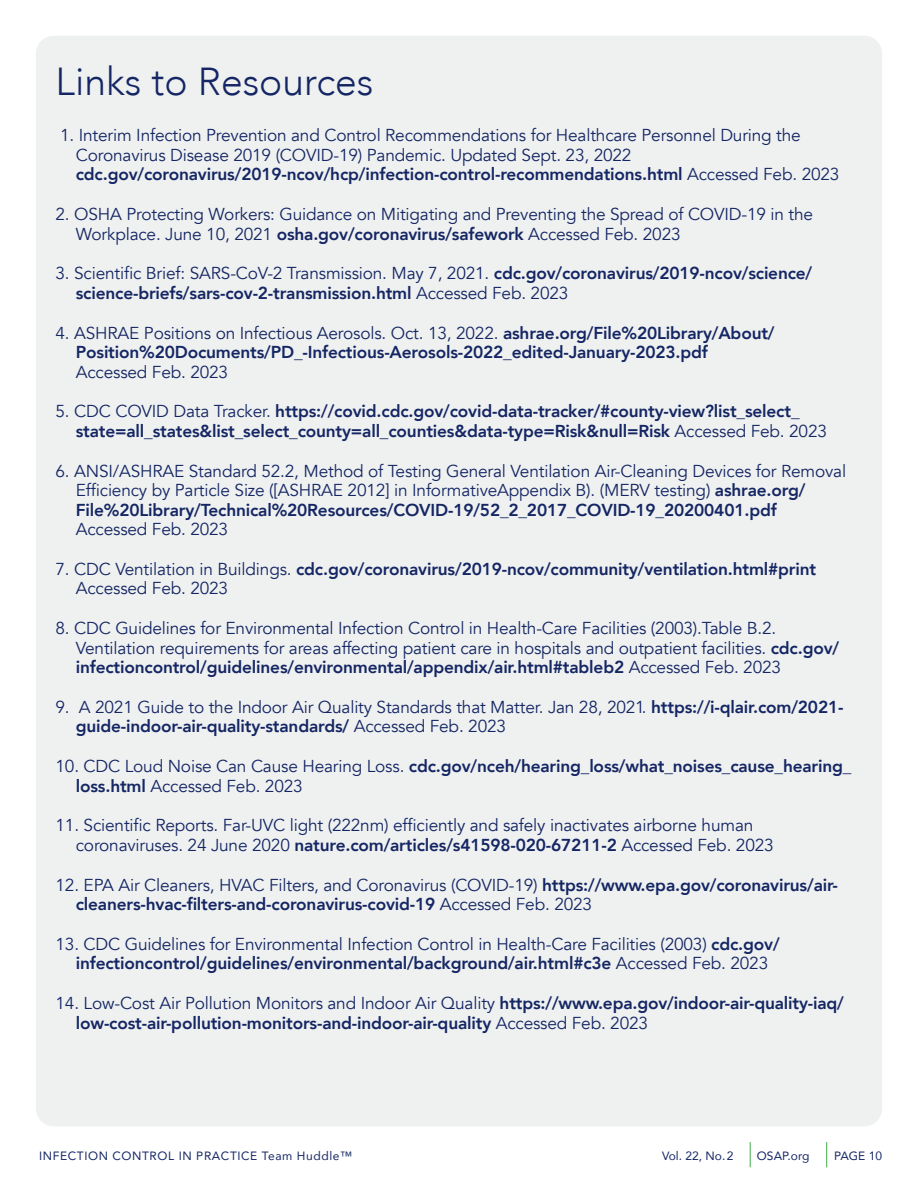
<style>
.page{position:relative;width:918px;height:1188px;background:#fff}
.page>*{position:absolute;margin:0;border:0;box-sizing:border-box;transform-origin:0 0}
.Header_26pt{font:300 39px "Avenir";color:#152664}
.t1{font:17.25px/19.5px "Avenir";letter-spacing:-.01em;color:#152664}
.t2{font:800 17.25px/19.5px "Avenir";letter-spacing:-.01em;color:#152664}
.t3{font:12px "Avenir";letter-spacing:.05em;color:#152664}
.s1{font-weight:800}
.s2{font-weight:400}
</style>
<div class="page">
<svg style="left:750px;top:1142px;width:1px;height:25px"></svg>
<svg style="left:826px;top:1142px;width:1px;height:25px"></svg>
<div style="left:36px;top:36px;width:846px;height:1090px;background:#eff1f0;border-radius:18px"></div>
<p class="Header_26pt" style="left:56px;top:58px;width:319px">Links to Resources</p>
<p class="t1" style="left:76px;top:126px;width:765px;text-indent:-16px">1. Interim Infection Prevention and Control Recommendations for Healthcare Personnel During the<br>Coronavirus Disease 2019 (COVID-19) Pandemic. Updated Sept. 23, 2022 <span class="s1">cdc.gov/coronavirus/2019-ncov/hcp/infection-control-recommendations.html</span> Accessed Feb. 2023</p>
<p class="t1" style="left:76px;top:205px;width:739px;text-indent:-20px">2. OSHA Protecting Workers: Guidance on Mitigating and Preventing the Spread of COVID-19 in the<br>Workplace. June 10, 2021 <span class="s1">osha.gov/coronavirus/safework</span> Accessed Feb. 2023</p>
<p class="t2" style="left:76px;top:264px;width:738px;text-indent:-20px"><span class="s2">3. Scientific Brief: SARS-CoV-2 Transmission. May 7, 2021.</span> cdc.gov/coronavirus/2019-ncov/science/ science-briefs/sars-cov-2-transmission.html <span class="s2">Accessed Feb. 2023</span></p>
<p class="t2" style="left:76px;top:323px;width:700px;text-indent:-20px"><span class="s2">4. ASHRAE Positions on Infectious Aerosols. Oct. 13, 2022.</span> ashrae.org/File%20Library/About/<br>Position%20Documents/PD_-Infectious-Aerosols-2022_edited-January-2023.pdf<br><span class="s2">Accessed Feb. 2023</span></p>
<p class="t2" style="left:76px;top:402px;width:753px;text-indent:-20px"><span class="s2">5. CDC COVID Data Tracker.</span> https://covid.cdc.gov/covid-data-tracker/#county-view?list_select_ state=all_states&amp;list_select_county=all_counties&amp;data-type=Risk&amp;null=Risk <span class="s2">Accessed Feb. 2023</span></p>
<p class="t1" style="left:76px;top:461px;width:772px;text-indent:-20px">6. ANSI/ASHRAE Standard 52.2, Method of Testing General Ventilation Air-Cleaning Devices for Removal Efficiency by Particle Size ([ASHRAE 2012] in InformativeAppendix B). (MERV testing) <span class="s1">ashrae.org/ File%20Library/Technical%20Resources/COVID-19/52_2_2017_COVID-19_20200401.pdf </span>Accessed Feb. 2023</p>
<p class="t2" style="left:76px;top:559px;width:742px;text-indent:-20px"><span class="s2">7. CDC Ventilation in Buildings.</span> cdc.gov/coronavirus/2019-ncov/community/ventilation.html#print<br><span class="s2">Accessed Feb. 2023</span></p>
<p class="t1" style="left:76px;top:619px;width:765px;text-indent:-20px">8. CDC Guidelines for Environmental Infection Control in Health-Care Facilities (2003).Table B.2.<br>Ventilation requirements for areas affecting patient care in hospitals and outpatient facilities. <span class="s1">cdc.gov/ infectioncontrol/guidelines/environmental/appendix/air.html#tableb2</span> Accessed Feb. 2023</p>
<p class="t1" style="left:76px;top:698px;width:769px;text-indent:-20px">9. A 2021 Guide to the Indoor Air Quality Standards that Matter. Jan 28, 2021. <span class="s1">https://i-qlair.com/2021- guide-indoor-air-quality-standards/</span> Accessed Feb. 2023</p>
<p class="t2" style="left:76px;top:756px;width:777px;text-indent:-20px"><span class="s2">10. CDC Loud Noise Can Cause Hearing Loss.</span> cdc.gov/nceh/hearing_loss/what_noises_cause_hearing_ loss.html <span class="s2">Accessed Feb. 2023</span></p>
<p class="t1" style="left:76px;top:816px;width:699px;text-indent:-20px">11. Scientific Reports. Far-UVC light (222nm) efficiently and safely inactivates airborne human coronaviruses. 24 June 2020 <span class="s1">nature.com/articles/s41598-020-67211-2</span> Accessed Feb. 2023</p>
<p class="t2" style="left:76px;top:875px;width:764px;text-indent:-20px"><span class="s2">12. EPA Air Cleaners, HVAC Filters, and Coronavirus (COVID-19)</span> https://www.epa.gov/coronavirus/air&shy;cleaners-hvac-filters-and-coronavirus-covid-19 <span class="s2">Accessed Feb. 2023</span></p>
<p class="t1" style="left:56px;top:935px;width:726px;text-align:center">13. CDC Guidelines for Environmental Infection Control in Health-Care Facilities (2003) <span class="s1">cdc.gov/ infectioncontrol/guidelines/environmental/background/air.html#c3e</span> Accessed Feb. 2023</p>
<p class="t2" style="left:76px;top:993px;width:770px;text-indent:-20px"><span class="s2">14. Low-Cost Air Pollution Monitors and Indoor Air Quality</span> https://www.epa.gov/indoor-air-quality-iaq/ low-cost-air-pollution-monitors-and-indoor-air-quality <span class="s2">Accessed Feb. 2023</span></p>
<p class="t3" style="left:39px;top:1146px;width:314px">INFECTION CONTROL IN PRACTICE Team Huddle™</p>
<p class="t3" style="left:662px;top:1146px;width:73px">Vol. 22, No. 2</p>
<p class="t3" style="left:757px;top:1146px;width:54px">OSAP.org</p>
<p class="t3" style="left:834px;top:1146px;width:49px">PAGE 10</p>
</div>
